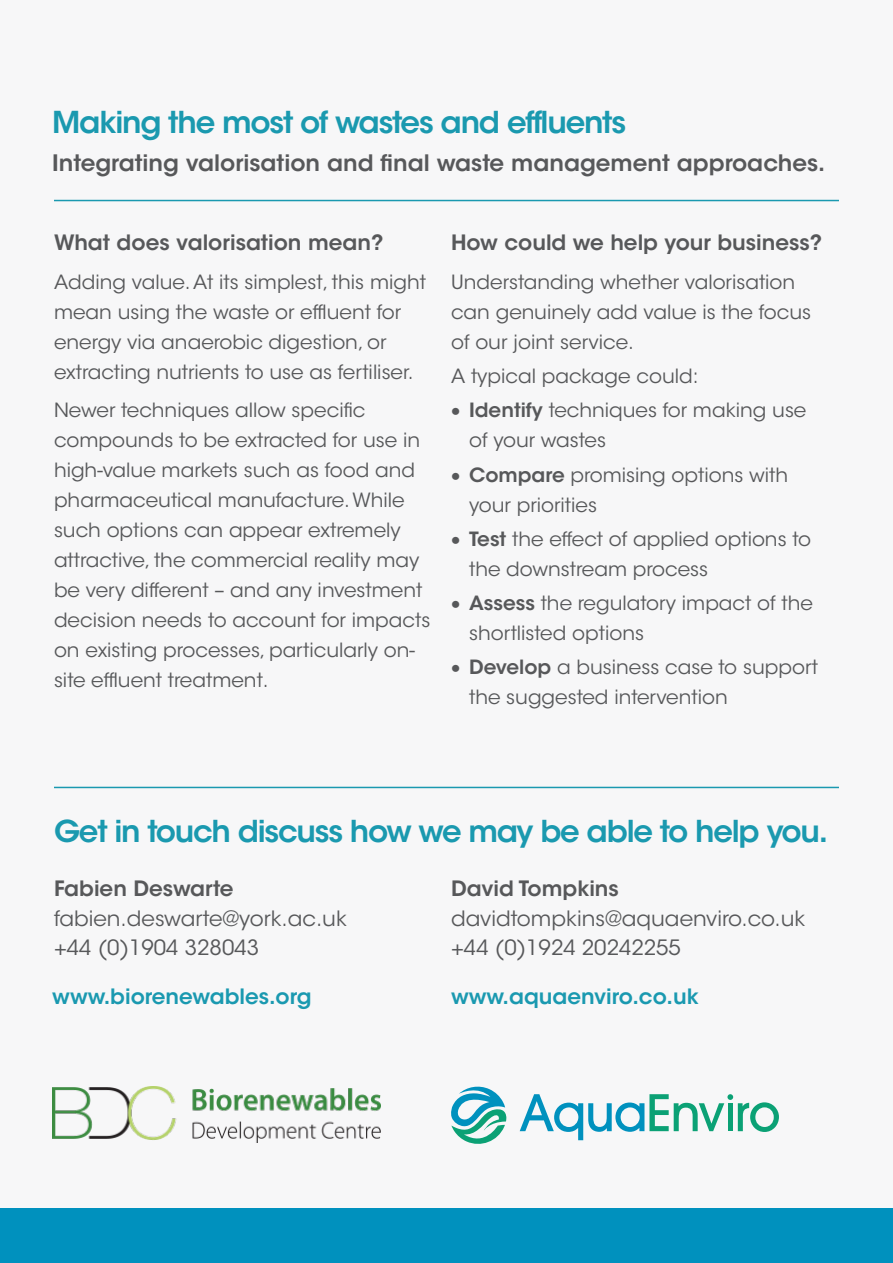
<style>
.page{position:relative;width:893px;height:1263px;background:#fff}
.page>*{position:absolute;margin:0;border:0;box-sizing:border-box;transform-origin:0 0}
.t1{font:600 30px "ITC Avant Garde Std";letter-spacing:-.04em;color:#1a99af}
.t2{font:600 22.5px "ITC Avant Garde Std";color:#57585a}
.t3{font:21px "ITC Avant Garde Std";color:#57585a}
.t4{font:600 21px "ITC Avant Garde Std";color:#57585a}
.t5{font:600 21px "ITC Avant Garde Std";color:#1a99b0}
.t6{font:19.5px/30px "ITC Avant Garde Std";color:#57585a}
.s1{font-weight:600}
</style>
<div class="page">
<div style="left:0;top:0;width:893px;height:1250px;background:#f7f7f8"></div>
<svg style="left:520px;top:1094px;width:259px;height:46px"></svg>
<svg style="left:451px;top:1086px;width:55px;height:58px"></svg>
<img style="left:52px;top:1087px;width:328px;height:55px">
<hr style="left:54px;top:200px;width:785px;height:1px;background:#1a99b0">
<hr style="left:54px;top:787px;width:785px;height:1px;background:#1a99b0">
<div style="left:0;top:1209px;width:893px;height:54px;background:#0091be"></div>
<p class="t1" style="left:52px;top:103px;width:575px">Making the most of wastes and effluents</p>
<p class="t2" style="left:52px;top:149px;width:774px">Integrating valorisation and final waste management approaches.</p>
<p class="t4" style="left:54px;top:229px;width:331px">What does valorisation mean?</p>
<p class="t6" style="left:54px;top:267px;width:373px">Adding value. At its simplest, this might mean using the waste or effluent for energy via anaerobic digestion, or extracting nutrients to use as fertiliser.</p>
<p class="t6" style="left:54px;top:396px;width:378px">Newer techniques allow specific compounds to be extracted for use in high-value markets such as food and pharmaceutical manufacture. While such options can appear extremely attractive, the commercial reality may be very different – and any investment decision needs to account for impacts on existing processes, particularly on&shy;site effluent treatment.</p>
<p class="t4" style="left:451px;top:229px;width:373px">How could we help your business?</p>
<p class="t6" style="left:451px;top:267px;width:362px">Understanding whether valorisation can genuinely add value is the focus of our joint service.</p>
<p class="t6" style="left:451px;top:361px;width:249px">A typical package could:</p>
<p class="t6" style="left:469px;top:396px;width:339px;text-indent:-18px">• <span class="s1">Identify</span> techniques for making use of your wastes</p>
<p class="t6" style="left:469px;top:460px;width:321px;text-indent:-18px">• <span class="s1">Compare</span> promising options with your priorities</p>
<p class="t6" style="left:469px;top:524px;width:343px;text-indent:-18px">• <span class="s1">Test</span> the effect of applied options to the downstream process</p>
<p class="t6" style="left:469px;top:588px;width:345px;text-indent:-18px">• <span class="s1">Assess</span> the regulatory impact of the shortlisted options</p>
<p class="t6" style="left:469px;top:653px;width:351px;text-indent:-18px">• <span class="s1">Develop</span> a business case to support the suggested intervention</p>
<p class="t1" style="left:54px;top:812px;width:776px">Get in touch discuss how we may be able to help you.</p>
<p class="t4" style="left:54px;top:875px;width:181px">Fabien Deswarte</p>
<p class="t3" style="left:54px;top:905px;width:294px">fabien.deswarte@york.ac.uk</p>
<p class="t3" style="left:54px;top:935px;width:207px">+44 (0)1904 328043</p>
<p class="t4" style="left:451px;top:875px;width:169px">David Tompkins</p>
<p class="t3" style="left:451px;top:905px;width:356px">davidtompkins@aquaenviro.co.uk</p>
<p class="t3" style="left:451px;top:935px;width:231px">+44 (0)1924 20242255</p>
<p class="t5" style="left:52px;top:983px;width:261px">www.biorenewables.org</p>
<p class="t5" style="left:451px;top:983px;width:249px">www.aquaenviro.co.uk</p>
</div>
